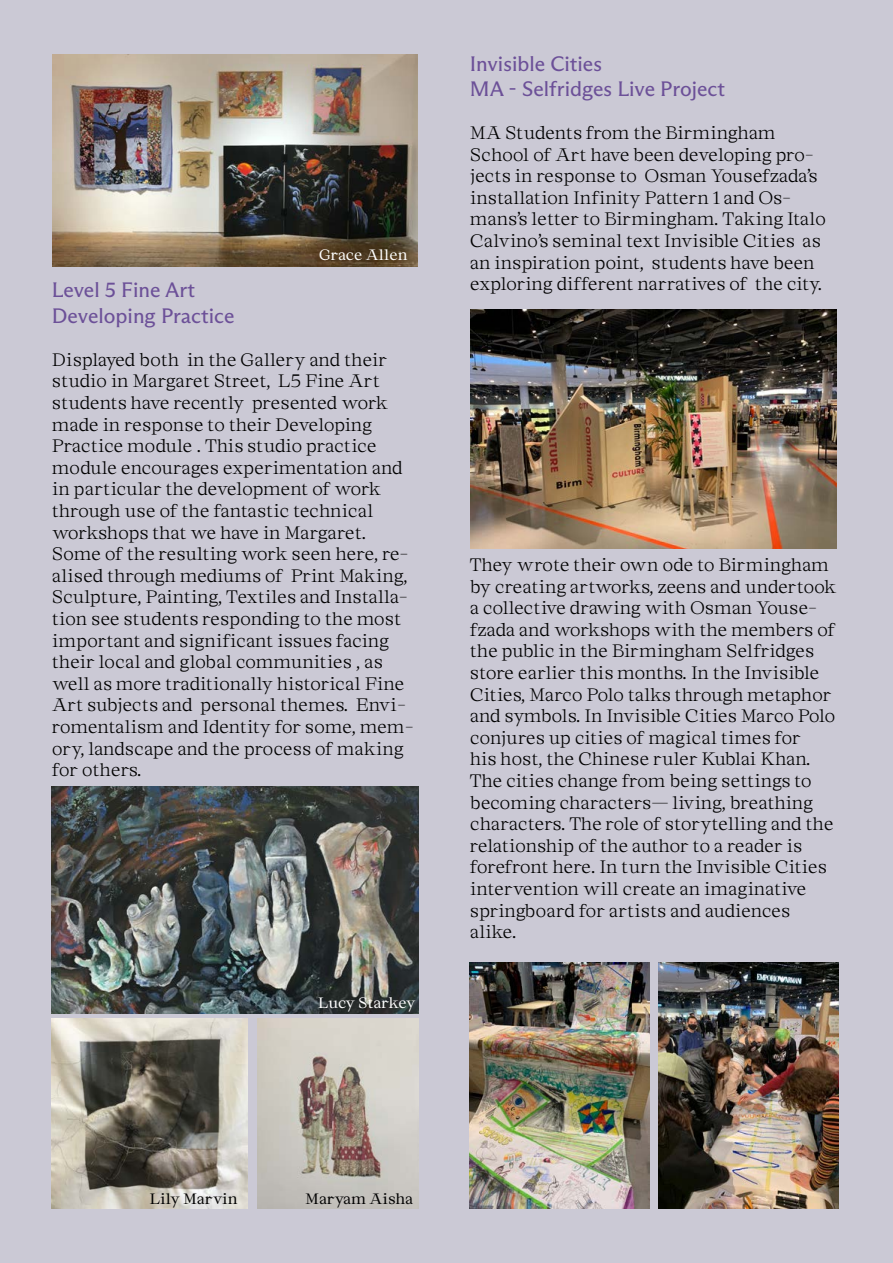
<style>
.page{position:relative;width:893px;height:1263px;background:#cbc9d5}
.page>*{position:absolute;margin:0;border:0;box-sizing:border-box;transform-origin:0 0}
.t1{font:21px/25.2px "ABC Arizona Flare";color:#6c5098}
.t2{font:300 18px/21.6px "Chapter";letter-spacing:-.03em;color:#000}
.t3{font:15px "Chapter";letter-spacing:-.025em;color:#fff}
.t4{font:15px "Chapter";letter-spacing:-.03em;color:#000}
</style>
<div class="page">
<img style="left:53px;top:54px;width:364px;height:212px">
<img style="left:51px;top:1018px;width:197px;height:191px">
<img style="left:257px;top:1018px;width:161px;height:191px">
<img style="left:51px;top:787px;width:367px;height:226px">
<img style="left:469px;top:962px;width:181px;height:246px">
<img style="left:470px;top:309px;width:366px;height:240px">
<img style="left:658px;top:962px;width:181px;height:246px">
<p class="t3" style="left:319px;top:246px;width:90px">Grace Allen</p>
<p class="t1" style="left:52px;top:278px;width:184px">Level 5 Fine Art<br>Developing Practice</p>
<p class="t2" style="left:52px;top:350px;width:363px">Displayed both in the Gallery and their studio in Margaret Street, L5 Fine Art students have recently presented work made in response to their Developing Practice module . This studio practice module encourages experimentation and in particular the development of work through use of the fantastic technical workshops that we have in Margaret.<br>Some of the resulting work seen here, re&shy;alised through mediums of Print Making, Sculpture, Painting, Textiles and Installa&shy;tion see students responding to the most important and significant issues facing their local and global communities , as well as more traditionally historical Fine Art subjects and personal themes. Envi&shy;romentalism and Identity for some, mem&shy;ory, landscape and the process of making for others.</p>
<p class="t3" style="left:318px;top:994px;width:99px">Lucy Starkey</p>
<p class="t1" style="left:470px;top:51px;width:257px">Invisible Cities<br>MA - Selfridges Live Project</p>
<p class="t2" style="left:470px;top:123px;width:358px">MA Students from the Birmingham School of Art have been developing pro&shy;jects in response to Osman Yousefzada’s installation Infinity Pattern 1 and Os&shy;mans’s letter to Birmingham. Taking Italo Calvino’s seminal text Invisible Cities as an inspiration point, students have been exploring different narratives of the city.</p>
<p class="t2" style="left:470px;top:555px;width:368px">They wrote their own ode to Birmingham by creating artworks, zeens and undertook a collective drawing with Osman Youse&shy;fzada and workshops with the members of the public in the Birmingham Selfridges store earlier this months. In the Invisible Cities, Marco Polo talks through metaphor and symbols. In Invisible Cities Marco Polo conjures up cities of magical times for<br>his host, the Chinese ruler Kublai Khan.<br>The cities change from being settings to becoming characters— living, breathing characters. The role of storytelling and the relationship of the author to a reader is forefront here. In turn the Invisible Cities intervention will create an imaginative springboard for artists and audiences alike.</p>
<p class="t4" style="left:150px;top:1189px;width:90px">Lily Marvin</p>
<p class="t4" style="left:305px;top:1189px;width:110px">Maryam Aisha</p>
</div>
